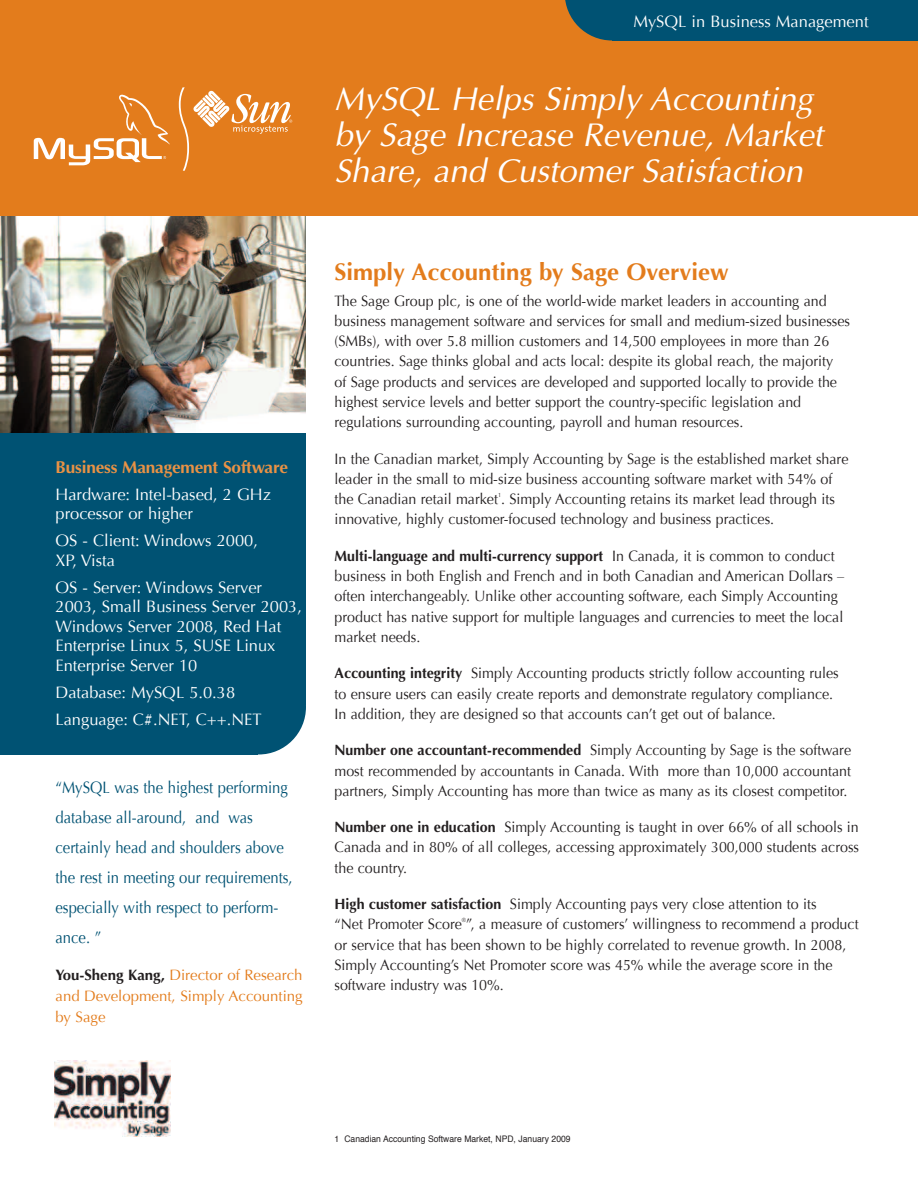
<style>
.page{position:relative;width:918px;height:1188px;background:#fff}
.page>*{position:absolute;margin:0;border:0;box-sizing:border-box;transform-origin:0 0}
.t1{font:italic 33px/36px "Optima";color:#fff}
.t2{font:700 24px "Optima";color:#e37c1c}
.t3{font:700 17.25px "Optima";letter-spacing:-.01em;color:#e99245}
.t4{font:16.5px/19.5px "Optima";color:#fff}
.t5{font:16.5px/30px "Optima";color:#005273;scale:.9 1}
.t6{font:15px/20.2px "Optima";color:#231f20;scale:.95 1}
.t7{font:15px/21px "Optima";color:#e37c1c;text-align:justify}
.t8{font:9px "Helvetica";color:#231f20;scale:.95 1}
.t9{font:6px "Optima";color:#231f20;scale:.95 1}
.s1{font-weight:700;color:#231f20}
.s2{font-weight:700}
</style>
<div class="page">
<img style="left:0;top:216px;width:306px;height:218px">
<img style="left:55px;top:1060px;width:115px;height:76px">
<div style="left:0;top:0;width:918px;height:216px;background:#e37c1c"></div>
<div style="left:612px;top:0;width:306px;height:40px;background:#005273"></div>
<svg style="left:565px;top:0;width:47px;height:40px"></svg>
<div style="left:0;top:434px;width:306px;height:271px;background:#005273"></div>
<div style="left:212px;top:659px;width:94px;height:95px;background:#005273;border-radius:50%"></div>
<div style="left:0;top:698px;width:258px;height:56px;background:#005273"></div>
<svg style="left:34px;top:94px;width:136px;height:71px"></svg>
<svg style="left:179px;top:87px;width:113px;height:84px"></svg>
<p class="t3" style="left:56px;top:456px;width:234px">Business Management Software</p>
<p class="t4" style="left:55px;top:484px;width:217px">Hardware: Intel-based, 2 GHz processor or higher</p>
<p class="t4" style="left:55px;top:531px;width:204px">OS - Client: Windows 2000,<br>XP, Vista</p>
<p class="t4" style="left:55px;top:578px;width:248px">OS - Server: Windows Server<br>2003, Small Business Server 2003,<br>Windows Server 2008, Red Hat<br>Enterprise Linux 5, SUSE Linux<br>Enterprise Server 10</p>
<p class="t4" style="left:55px;top:679px;width:208px;line-height:27px">Database: MySQL 5.0.38<br>Language: C#.NET, C++.NET</p>
<p class="t5" style="left:56px;top:773px;width:265px">“MySQL was the highest performing database all-around, and was certainly head and shoulders above the rest in meeting our requirements, especially with respect to perform&shy;ance. ”</p>
<p class="t7" style="left:56px;top:965px;width:249px"><span class="s1">You-Sheng Kang,</span> Director of Research and Development, Simply Accounting by Sage</p>
<p class="t4" style="left:633px;top:12px;width:237px">MySQL in Business Management</p>
<h1 class="t1" style="left:334px;top:81px;width:490px">MySQL Helps Simply Accounting by Sage Increase Revenue, Market<br>Share, and Customer Satisfaction</h1>
<h2 class="t2" style="left:334px;top:258px;width:396px">Simply Accounting by Sage Overview</h2>
<p class="t6" style="left:335px;top:291px;width:544px">The Sage Group plc, is one of the world-wide market leaders in accounting and business management software and services for small and medium-sized businesses (SMBs), with over 5.8 million customers and 14,500 employees in more than 26 countries. Sage thinks global and acts local: despite its global reach, the majority<br>of Sage products and services are developed and supported locally to provide the highest service levels and better support the country-specific legislation and regulations surrounding accounting, payroll and human resources.</p>
<p class="t6" style="left:335px;top:449px;width:543px">In the Canadian market, Simply Accounting by Sage is the established market share leader in the small to mid-size business accounting software market with 54% of the Canadian retail market . Simply Accounting retains its market lead through its</p>
<p class="t9" style="left:498px;top:491px;width:5px">1</p>
<p class="t6" style="left:335px;top:509px;width:464px">innovative, highly customer-focused technology and business practices.</p>
<p class="t6" style="left:335px;top:546px;width:538px"><span class="s2">Multi-language and multi-currency support</span> In Canada, it is common to conduct business in both English and French and in both Canadian and American Dollars – often interchangeably. Unlike other accounting software, each Simply Accounting product has native support for multiple languages and currencies to meet the local market needs.</p>
<p class="t6" style="left:335px;top:663px;width:532px"><span class="s2">Accounting integrity</span> Simply Accounting products strictly follow accounting rules to ensure users can easily create reports and demonstrate regulatory compliance.<br>In addition, they are designed so that accounts can’t get out of balance.</p>
<p class="t6" style="left:335px;top:740px;width:545px;text-align:justify"><span class="s2">Number one accountant-recommended</span> Simply Accounting by Sage is the software most recommended by accountants in Canada. With more than 10,000 accountant partners, Simply Accounting has more than twice as many as its closest competitor.</p>
<p class="t6" style="left:335px;top:817px;width:554px;text-align:justify"><span class="s2">Number one in education</span> Simply Accounting is taught in over 66% of all schools in Canada and in 80% of all colleges, accessing approximately 300,000 students across the country.</p>
<p class="t6" style="left:335px;top:894px;width:553px"><span class="s2">High customer satisfaction</span> Simply Accounting pays very close attention to its<br>“Net Promoter Score ”, a measure of customers’ willingness to recommend a product</p>
<p class="t9" style="left:462px;top:916px;width:6px">®</p>
<p class="t6" style="left:335px;top:935px;width:540px">or service that has been shown to be highly correlated to revenue growth. In 2008,<br>Simply Accounting’s Net Promoter score was 45% while the average score in the software industry was 10%.</p>
<p class="t8" style="left:335px;top:1135px;width:250px">1 Canadian Accounting Software Market, NPD, January 2009</p>
</div>
